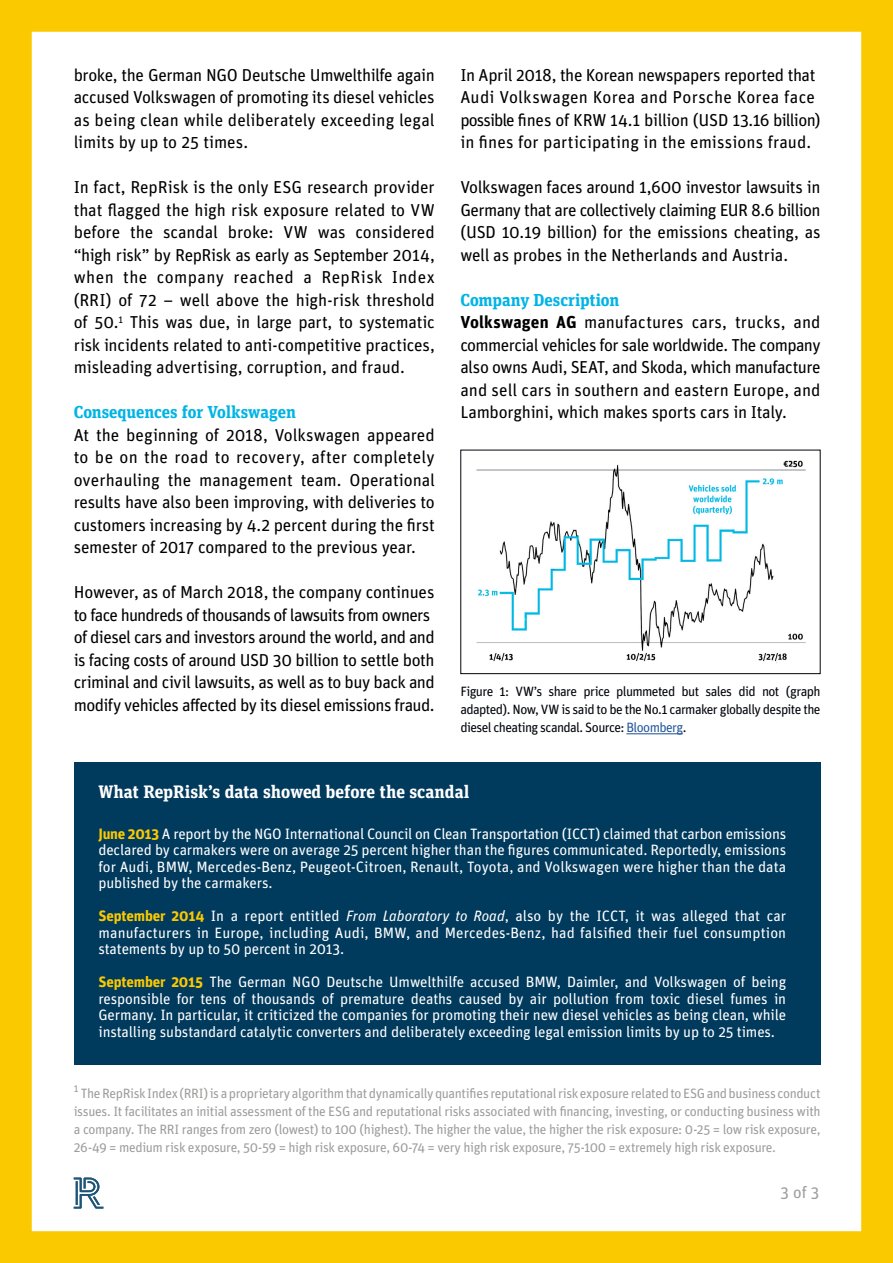
<style>
.page{position:relative;width:893px;height:1263px;background:#fff}
.page>*{position:absolute;margin:0;border:0;box-sizing:border-box;transform-origin:0 0}
.t1{font:700 18px "Unit Slab OT";color:#fff}
.t2{font:17.25px/22.5px "Unit OT";letter-spacing:-.015em;color:#000;text-align:justify}
.t3{font:17.25px/22.5px "Unit OT";letter-spacing:-.035em;color:#000}
.t4{font:700 17.25px "Unit Slab OT";letter-spacing:-.005em;color:#00b4e5}
.t5{font:16.5px "Unit OT";color:#9d9d9c}
.t6{font:15px/16.5px "Unit OT";letter-spacing:-.01em;color:#fff;text-align:justify}
.t7{font:13.5px/18px "Unit OT";letter-spacing:-.025em;color:#9d9d9c;text-align:justify}
.t8{font:13.5px/18px "Unit OT";letter-spacing:-.045em;color:#01040a;text-align:justify}
.s1{font-weight:700}
.s2{color:#275b9b}
.s3{font-weight:700;color:#fbc900}
.s4{font-style:italic}
</style>
<div class="page">
<div style="left:0;top:0;width:893px;height:1263px;border:32px solid #fbc900"></div>
<svg style="left:74px;top:1177px;width:29px;height:31px"></svg>
<hr style="left:626px;top:733px;width:57px;height:1px;background:#275b9b">
<div style="left:74px;top:762px;width:746px;height:302px;background:#003a5d"></div>
<div style="left:460px;top:450px;width:360px;height:224px;border:1px solid #01040a"></div>
<img style="left:476px;top:460px;width:329px;height:203px">
<p class="t2" style="left:74px;top:63px;width:363px">broke, the German NGO Deutsche Umwelthilfe again accused Volkswagen of promoting its diesel vehicles as being clean while deliberately exceeding legal limits by up to 25 times.</p>
<p class="t2" style="left:74px;top:176px;width:363px">In fact, RepRisk is the only ESG research provider that flagged the high risk exposure related to VW before the scandal broke: VW was considered “high risk” by RepRisk as early as September 2014, when the company reached a RepRisk Index (RRI) of 72 – well above the high-risk threshold of 50.<sup>1</sup> This was due, in large part, to systematic risk incidents related to anti-competitive practices, misleading advertising, corruption, and fraud.</p>
<p class="t4" style="left:74px;top:401px;width:224px">Consequences for Volkswagen</p>
<p class="t2" style="left:74px;top:423px;width:363px">At the beginning of 2018, Volkswagen appeared to be on the road to recovery, after completely overhauling the management team. Operational results have also been improving, with deliveries to customers increasing by 4.2 percent during the first semester of 2017 compared to the previous year.</p>
<p class="t3" style="left:74px;top:581px;width:363px">However, as of March 2018, the company continues to face hundreds of thousands of lawsuits from owners of diesel cars and investors around the world, and and is facing costs of around USD 30 billion to settle both criminal and civil lawsuits, as well as to buy back and modify vehicles affected by its diesel emissions fraud.</p>
<p class="t2" style="left:460px;top:63px;width:362px;text-align:left">In April 2018, the Korean newspapers reported that Audi Volkswagen Korea and Porsche Korea face possible fines of KRW 14.1 billion (USD 13.16 billion) in fines for participating in the emissions fraud.</p>
<p class="t2" style="left:460px;top:176px;width:362px">Volkswagen faces around 1,600 investor lawsuits in Germany that are collectively claiming EUR 8.6 billion (USD 10.19 billion) for the emissions cheating, as well as probes in the Netherlands and Austria.</p>
<p class="t4" style="left:460px;top:289px;width:161px">Company Description</p>
<p class="t2" style="left:460px;top:311px;width:362px"><span class="s1">Volkswagen AG</span> manufactures cars, trucks, and commercial vehicles for sale worldwide. The company also owns Audi, SEAT, and Skoda, which manufacture and sell cars in southern and eastern Europe, and Lamborghini, which makes sports cars in Italy.</p>
<p class="t8" style="left:460px;top:682px;width:362px">Figure 1: VW’s share price plummeted but sales did not (graph adapted). Now, VW is said to be the No.1 carmaker globally despite the diesel cheating scandal. Source: <span class="s2">Bloomberg</span>.</p>
<p class="t1" style="left:98px;top:780px;width:373px">What RepRisk’s data showed before the scandal</p>
<p class="t6" style="left:98px;top:825px;width:689px"><span class="s3">June 2013</span> A report by the NGO International Council on Clean Transportation (ICCT) claimed that carbon emissions declared by carmakers were on average 25 percent higher than the figures communicated. Reportedly, emissions for Audi, BMW, Mercedes-Benz, Peugeot-Citroen, Renault, Toyota, and Volkswagen were higher than the data published by the carmakers.</p>
<p class="t6" style="left:98px;top:908px;width:689px"><span class="s3">September 2014</span> In a report entitled <span class="s4">From Laboratory to Road</span>, also by the ICCT, it was alleged that car manufacturers in Europe, including Audi, BMW, and Mercedes-Benz, had falsified their fuel consumption statements by up to 50 percent in 2013.</p>
<p class="t6" style="left:98px;top:974px;width:689px"><span class="s3">September 2015</span> The German NGO Deutsche Umwelthilfe accused BMW, Daimler, and Volkswagen of being responsible for tens of thousands of premature deaths caused by air pollution from toxic diesel fumes in Germany. In particular, it criticized the companies for promoting their new diesel vehicles as being clean, while installing substandard catalytic converters and deliberately exceeding legal emission limits by up to 25 times.</p>
<p class="t7" style="left:74px;top:1084px;width:748px"><sup>1</sup> The RepRisk Index (RRI) is a proprietary algorithm that dynamically quantifies reputational risk exposure related to ESG and business conduct issues. It facilitates an initial assessment of the ESG and reputational risks associated with financing, investing, or conducting business with a company. The RRI ranges from zero (lowest) to 100 (highest). The higher the value, the higher the risk exposure: 0-25 = low risk exposure, 26-49 = medium risk exposure, 50-59 = high risk exposure, 60-74 = very high risk exposure, 75-100 = extremely high risk exposure.</p>
<p class="t5" style="left:781px;top:1182px;width:40px">3 of 3</p>
</div>
